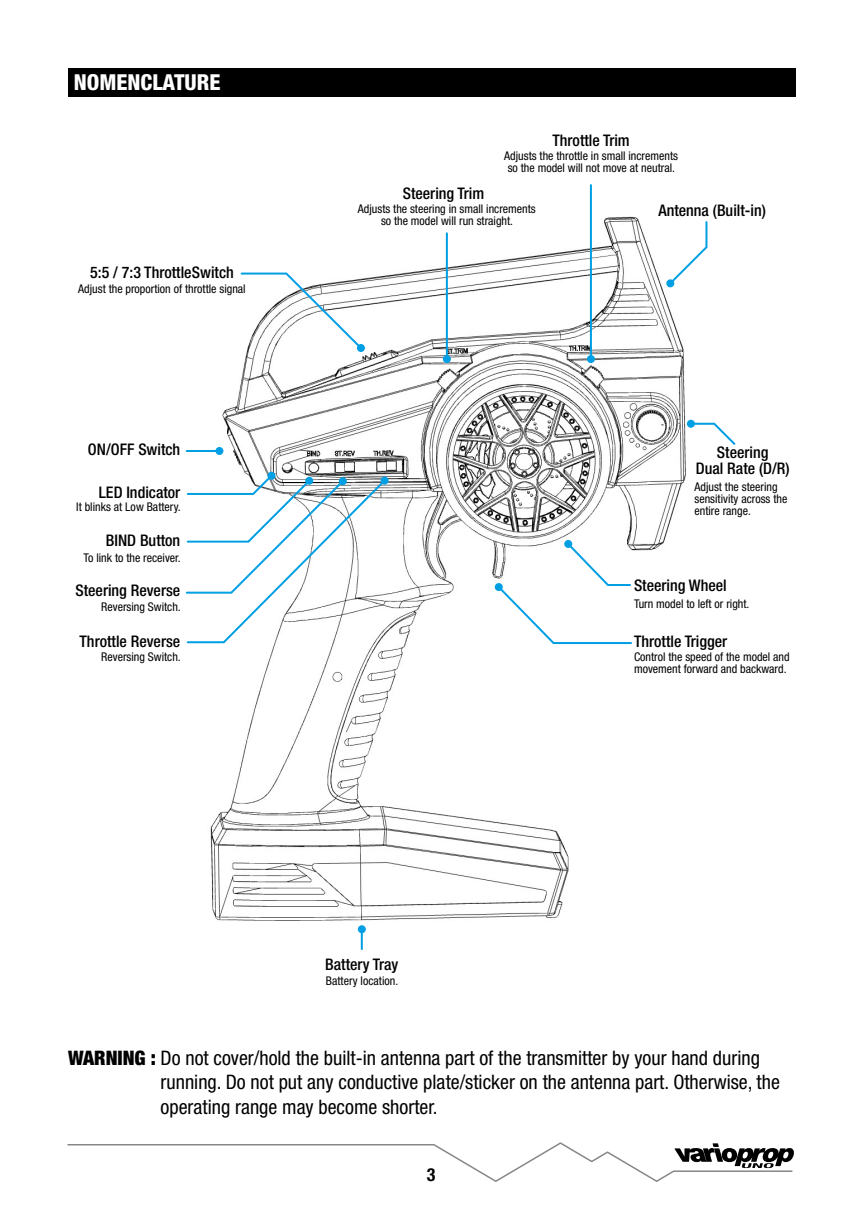
<style>
.page{position:relative;width:862px;height:1214px;background:#fff}
.page>*{position:absolute;margin:0;border:0;box-sizing:border-box;transform-origin:0 0}
.t1{font:800 condensed 22px "Helvetica Neue LT Std";color:#fff}
.t2{font:condensed 20px/24px "Helvetica Neue LT Std";color:#000}
.t3{font:700 condensed 18px "Helvetica Neue LT Std";color:#000}
.t4{font:500 condensed 16px/16px "Helvetica Neue LT Std";color:#000;text-align:center}
.t5{font:condensed 12px/12px "Helvetica Neue LT Std";color:#000}
.s1{font-weight:900}
</style>
<div class="page">
<img style="left:210px;top:194px;width:479px;height:738px">
<svg style="left:240px;top:271px;width:124px;height:80px"></svg>
<div style="left:357px;top:344px;width:8px;height:8px;background:#009fe3;border-radius:50%"></div>
<hr style="left:590px;top:185px;width:2px;height:174px;background:#009fe3">
<div style="left:587px;top:355px;width:8px;height:8px;background:#009fe3;border-radius:50%"></div>
<hr style="left:446px;top:233px;width:2px;height:126px;background:#009fe3">
<div style="left:443px;top:355px;width:8px;height:8px;background:#009fe3;border-radius:50%"></div>
<svg style="left:667px;top:220px;width:41px;height:66px"></svg>
<div style="left:666px;top:279px;width:8px;height:8px;background:#009fe3;border-radius:50%"></div>
<hr style="left:187px;top:450px;width:32px;height:2px;background:#009fe3">
<div style="left:215px;top:447px;width:8px;height:8px;background:#009fe3;border-radius:50%"></div>
<svg style="left:185px;top:473px;width:202px;height:171px"></svg>
<div style="left:380px;top:476px;width:8px;height:8px;background:#009fe3;border-radius:50%"></div>
<svg style="left:496px;top:541px;width:137px;height:104px"></svg>
<div style="left:495px;top:583px;width:8px;height:8px;background:#009fe3;border-radius:50%"></div>
<svg style="left:689px;top:422px;width:47px;height:23px"></svg>
<div style="left:687px;top:419px;width:8px;height:8px;background:#009fe3;border-radius:50%"></div>
<svg style="left:361px;top:933px;width:2px;height:15px"></svg>
<div style="left:358px;top:925px;width:8px;height:8px;background:#009fe3;border-radius:50%"></div>
<svg style="left:67px;top:1142px;width:727px;height:40px"></svg>
<div style="left:68px;top:68px;width:727px;height:28px;background:#000"></div>
<h1 class="t1" style="left:74px;top:69px;width:148px">NOMENCLATURE</h1>
<h3 class="t4" style="left:90px;top:264px;width:145px">5:5 / 7:3 ThrottleSwitch</h3>
<p class="t5" style="left:78px;top:282px;width:169px">Adjust the proportion of throttle signal</p>
<h3 class="t4" style="left:88px;top:441px;width:94px">ON/OFF Switch</h3>
<h3 class="t4" style="left:99px;top:484px;width:83px">LED Indicator</h3>
<h3 class="t4" style="left:106px;top:532px;width:76px">BIND Button</h3>
<h3 class="t4" style="left:75px;top:582px;width:106px">Steering Reverse</h3>
<p class="t5" style="left:76px;top:500px;width:106px">It blinks at Low Battery.</p>
<p class="t5" style="left:83px;top:551px;width:99px">To link to the receiver.</p>
<p class="t5" style="left:101px;top:600px;width:81px">Reversing Switch.</p>
<p class="t5" style="left:101px;top:651px;width:81px">Reversing Switch.</p>
<h3 class="t4" style="left:80px;top:633px;width:102px">Throttle Reverse</h3>
<h3 class="t4" style="left:552px;top:132px;width:79px">Throttle Trim</h3>
<p class="t5" style="left:504px;top:149px;width:175px">Adjusts the throttle in small increments so the model will not move at neutral.</p>
<p class="t5" style="left:358px;top:202px;width:179px;text-align:center">Adjusts the steering in small increments so the model will run straight.</p>
<h3 class="t4" style="left:658px;top:202px;width:109px">Antenna (Built-in)</h3>
<h3 class="t4" style="left:403px;top:185px;width:83px">Steering Trim</h3>
<h3 class="t4" style="left:696px;top:444px;width:95px">Steering<br>Dual Rate (D/R)</h3>
<p class="t5" style="left:694px;top:480px;width:94px">Adjust the steering sensitivity across the entire range.</p>
<h3 class="t4" style="left:634px;top:577px;width:94px">Steering Wheel</h3>
<p class="t5" style="left:634px;top:597px;width:117px">Turn model to left or right.</p>
<h3 class="t4" style="left:634px;top:633px;width:95px">Throttle Trigger</h3>
<p class="t5" style="left:634px;top:651px;width:157px">Control the speed of the model and movement forward and backward.</p>
<h3 class="t4" style="left:325px;top:956px;width:75px">Battery Tray</h3>
<p class="t5" style="left:326px;top:974px;width:74px">Battery location.</p>
<h2 class="t2" style="left:161px;top:1046px;width:621px;text-indent:-93px"><span class="s1">WARNING :</span> Do not cover/hold the built-in antenna part of the transmitter by your hand during running. Do not put any conductive plate/sticker on the antenna part. Otherwise, the operating range may become shorter.</h2>
<h3 class="t3" style="left:427px;top:1163px;width:10px">3</h3>
</div>
